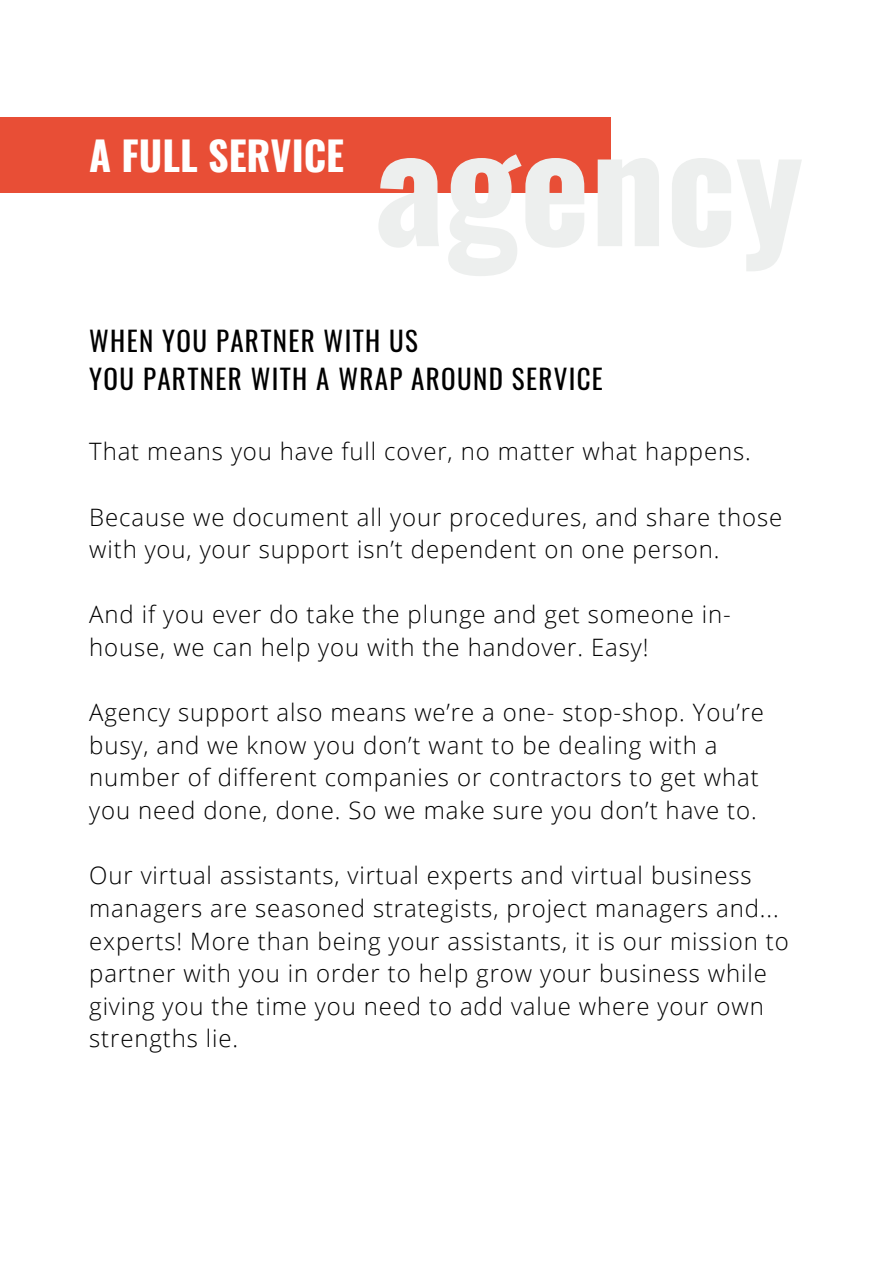
<style>
.page{position:relative;width:893px;height:1264px;background:#fff}
.page>*{position:absolute;margin:0;border:0;box-sizing:border-box;transform-origin:0 0}
.t1{font:700 149.85px "Oswald";color:#edefee}
.t2{font:700 40.05px "Oswald";color:#fff}
.t3{font:27px/37px "Oswald";letter-spacing:.05em;color:#000}
.t4{font:300 24px/32.5px "Open Sans";letter-spacing:.035em;color:#000}
</style>
<div class="page">
<div style="left:0;top:118px;width:611px;height:75px;background:#e84e36"></div>
<h2 class="t2" style="left:89px;top:124px;width:256px">A FULL SERVICE</h2>
<h1 class="t1" style="left:373px;top:67px;width:432px">agency</h1>
<p class="t3" style="left:89px;top:321px;width:515px">WHEN YOU PARTNER WITH US<br>YOU PARTNER WITH A WRAP AROUND SERVICE</p>
<p class="t4" style="left:89px;top:435px;width:663px">That means you have full cover, no matter what happens.</p>
<p class="t4" style="left:89px;top:500px;width:694px">Because we document all your procedures, and share those with you, your support isn’t dependent on one person.</p>
<p class="t4" style="left:89px;top:598px;width:643px">And if you ever do take the plunge and get someone in&shy;house, we can help you with the handover. Easy!</p>
<p class="t4" style="left:89px;top:695px;width:676px">Agency support also means we’re a one- stop-shop. You’re busy, and we know you don’t want to be dealing with a number of different companies or contractors to get what you need done, done. So we make sure you don’t have to.</p>
<p class="t4" style="left:89px;top:858px;width:701px">Our virtual assistants, virtual experts and virtual business managers are seasoned strategists, project managers and... experts! More than being your assistants, it is our mission to partner with you in order to help grow your business while giving you the time you need to add value where your own strengths lie.</p>
</div>
